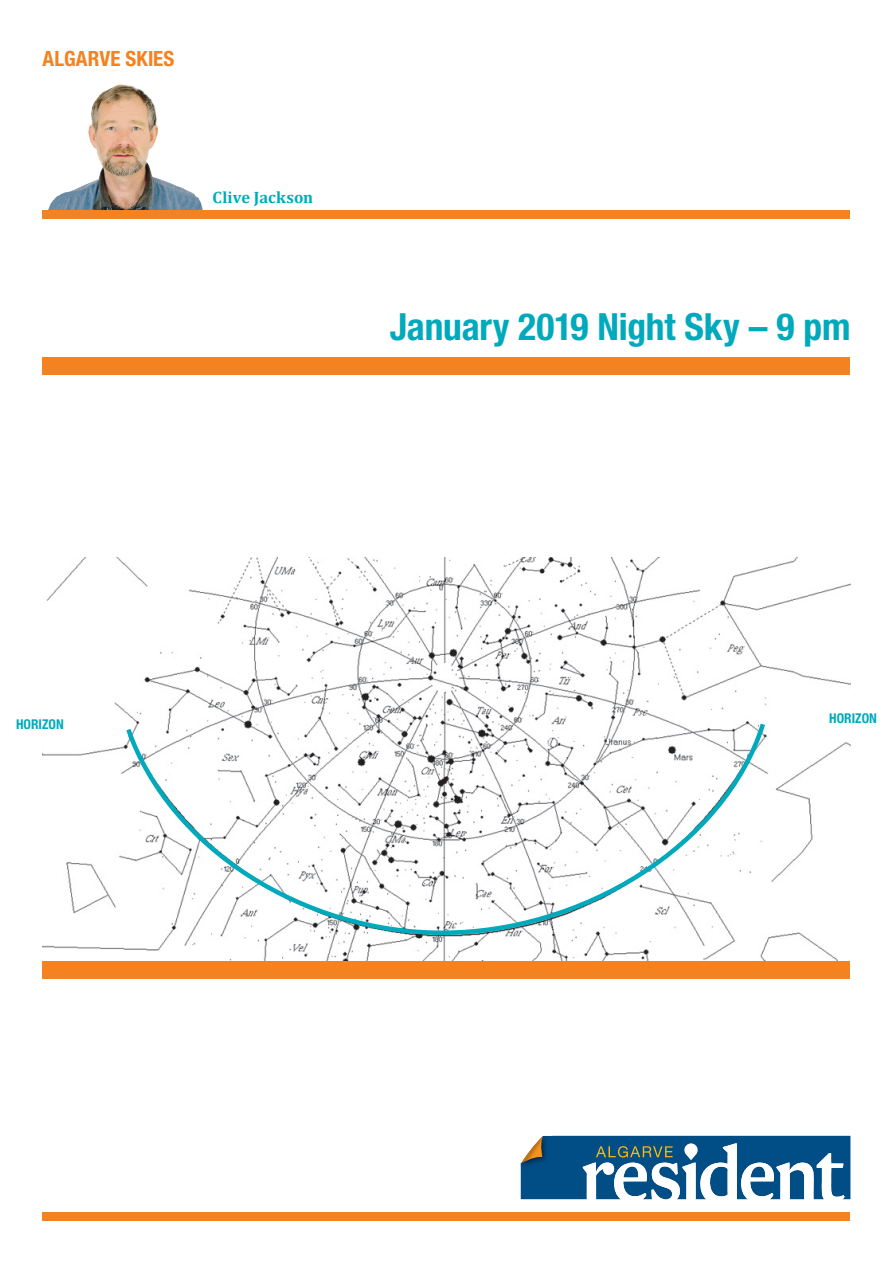
<style>
.page{position:relative;width:893px;height:1263px;background:#fff}
.page>*{position:absolute;margin:0;border:0;box-sizing:border-box;transform-origin:0 0}
.t1{font:700 condensed 37.5px "Helvetica Neue LT Std";letter-spacing:-.005em;color:#00aabc}
.feature___story_NAME{font:700 condensed 21px "Helvetica Neue LT Std";letter-spacing:.01em;color:#f58220}
.feature_BYLINE{font:700 16.5px "Cambria";letter-spacing:.005em;color:#00aabc}
.t2{font:700 condensed 13.5px "Helvetica Neue LT Std";color:#00aabc}
</style>
<div class="page">
<svg style="left:521px;top:1136px;width:329px;height:63px"></svg>
<img style="left:43px;top:557px;width:807px;height:403px">
<img style="left:43px;top:84px;width:169px;height:127px">
<div style="left:43px;top:961px;width:807px;height:17px;background:#f58220"></div>
<div style="left:43px;top:357px;width:807px;height:17px;background:#f58220"></div>
<div style="left:43px;top:211px;width:807px;height:8px;background:#f58220"></div>
<div style="left:43px;top:1212px;width:807px;height:8px;background:#f58220"></div>
<svg style="left:123px;top:719px;width:645px;height:218px"></svg>
<p class="feature___story_NAME" style="left:43px;top:46px;width:133px">ALGARVE SKIES</p>
<p class="feature_BYLINE" style="left:213px;top:185px;width:102px">Clive Jackson</p>
<p class="t1" style="left:390px;top:304px;width:462px">January 2019 Night Sky – 9 pm</p>
<p class="t2" style="left:16px;top:715px;width:49px">HORIZON</p>
<p class="t2" style="left:829px;top:710px;width:49px">HORIZON</p>
</div>
